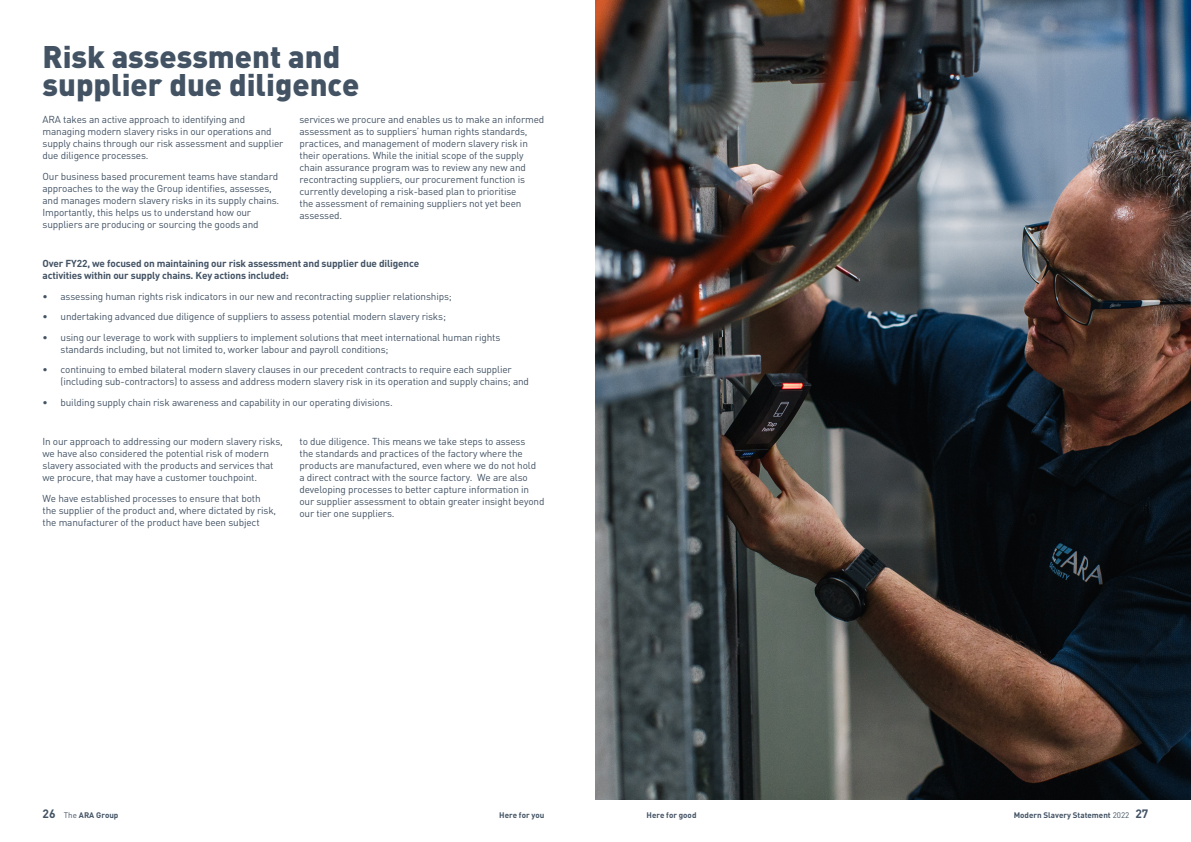
<style>
.page{position:relative;width:1191px;height:842px;background:#fff}
.page>*{position:absolute;margin:0;border:0;box-sizing:border-box;transform-origin:0 0}
.t1{font:900 30.9px/28.3px "DIN";color:#435364}
.t2{font:10px/12px "DIN";letter-spacing:-.015em;color:#435364}
.t3{font:700 10px/12px "DIN";letter-spacing:-.015em;color:#435364}
.t4{font:700 8px "DIN";color:#435364}
.s1{font-size:12px}
.s2{font-weight:400}
</style>
<div class="page">
<img style="left:595px;top:0;width:596px;height:799px">
<p class="t1" style="left:43px;top:41px;width:318px">Risk assessment and supplier due diligence</p>
<p class="t2" style="left:43px;top:113px;width:242px">ARA takes an active approach to identifying and managing modern slavery risks in our operations and supply chains through our risk assessment and supplier due diligence processes.</p>
<p class="t2" style="left:43px;top:170px;width:238px">Our business based procurement teams have standard approaches to the way the Group identifies, assesses, and manages modern slavery risks in its supply chains.<br>Importantly, this helps us to understand how our suppliers are producing or sourcing the goods and</p>
<p class="t2" style="left:299px;top:113px;width:246px">services we procure and enables us to make an informed assessment as to suppliers’ human rights standards, practices, and management of modern slavery risk in their operations. While the initial scope of the supply chain assurance program was to review any new and recontracting suppliers, our procurement function is currently developing a risk-based plan to prioritise<br>the assessment of remaining suppliers not yet been assessed.</p>
<p class="t3" style="left:43px;top:257px;width:378px">Over FY22, we focused on maintaining our risk assessment and supplier due diligence activities within our supply chains. Key actions included:</p>
<p class="t2" style="left:43px;top:290px;width:411px">• assessing human rights risk indicators in our new and recontracting supplier relationships;</p>
<p class="t2" style="left:43px;top:311px;width:405px">• undertaking advanced due diligence of suppliers to assess potential modern slavery risks;</p>
<p class="t2" style="left:61px;top:331px;width:441px;text-indent:-18px">• using our leverage to work with suppliers to implement solutions that meet international human rights standards including, but not limited to, worker labour and payroll conditions;</p>
<p class="t2" style="left:61px;top:364px;width:470px;text-indent:-18px">• continuing to embed bilateral modern slavery clauses in our precedent contracts to require each supplier (including sub-contractors) to assess and address modern slavery risk in its operation and supply chains; and</p>
<p class="t2" style="left:43px;top:396px;width:352px">• building supply chain risk awareness and capability in our operating divisions.</p>
<p class="t2" style="left:43px;top:435px;width:242px">In our approach to addressing our modern slavery risks, we have also considered the potential risk of modern slavery associated with the products and services that we procure, that may have a customer touchpoint.</p>
<p class="t2" style="left:43px;top:492px;width:235px">We have established processes to ensure that both the supplier of the product and, where dictated by risk, the manufacturer of the product have been subject</p>
<p class="t2" style="left:299px;top:435px;width:246px">to due diligence. This means we take steps to assess<br>the standards and practices of the factory where the products are manufactured, even where we do not hold<br>a direct contract with the source factory. We are also developing processes to better capture information in our supplier assessment to obtain greater insight beyond our tier one suppliers.</p>
<p class="t4" style="left:43px;top:810px;width:77px"><span class="s1">26</span> <span class="s2">The</span> ARA Group</p>
<p class="t4" style="left:499px;top:810px;width:47px">Here for you</p>
<p class="t4" style="left:646px;top:810px;width:51px">Here for good</p>
<p class="t4" style="left:1013px;top:810px;width:136px">Modern Slavery Statement <span class="s2">2022</span> <span class="s1">27</span></p>
</div>
